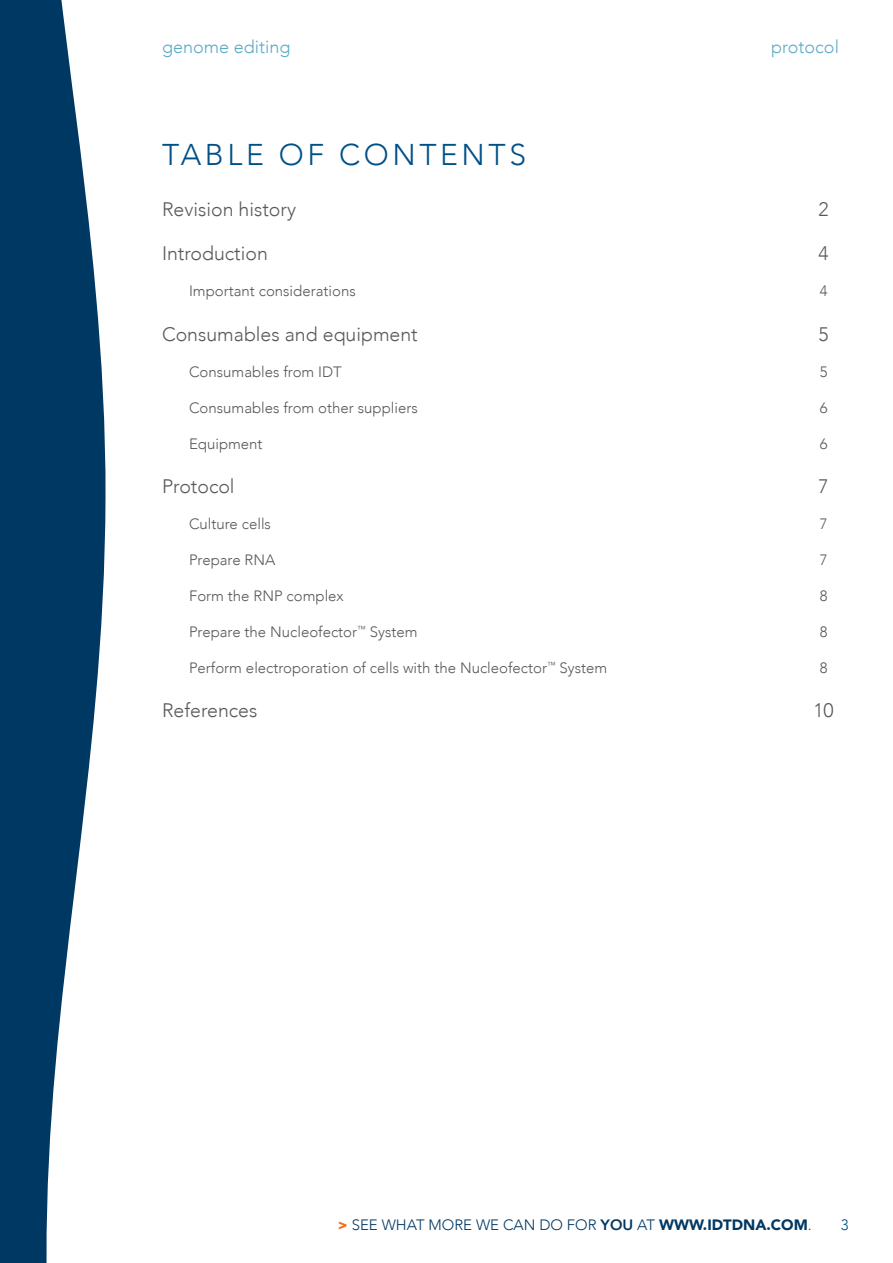
<style>
.page{position:relative;width:893px;height:1263px;background:#fff}
.page>*{position:absolute;margin:0;border:0;box-sizing:border-box;transform-origin:0 0}
.t1{font:300 30px "Avenir";letter-spacing:.12em;color:#005088}
.t2{font:300 19.5px "Avenir";color:#58595b}
.t3{font:300 18px "Avenir";color:#5eaac6}
.t4{font:300 15px "Avenir";color:#58595b}
.t5{font:300 15px "Avenir";color:#003864}
.t6{font:300 15px "Avenir";color:#005088}
.s1{font-weight:900;color:#f36a21}
.s2{font-weight:800}
.s3{font-weight:900}
</style>
<div class="page">
<svg style="left:0;top:0;width:106px;height:1263px;fill:#003864"></svg>
<p class="t3" style="left:162px;top:36px;width:130px">genome editing</p>
<p class="t3" style="left:771px;top:36px;width:69px">protocol</p>
<h1 class="t1" style="left:162px;top:137px;width:366px">TABLE OF CONTENTS</h1>
<h2 class="t2" style="left:162px;top:198px;width:136px">Revision history</h2>
<h2 class="t2" style="left:818px;top:198px;width:12px">2</h2>
<h2 class="t2" style="left:162px;top:242px;width:107px">Introduction</h2>
<h2 class="t2" style="left:818px;top:242px;width:12px">4</h2>
<p class="t4" style="left:189px;top:282px;width:168px">Important considerations</p>
<p class="t4" style="left:820px;top:282px;width:9px">4</p>
<h2 class="t2" style="left:162px;top:322px;width:257px">Consumables and equipment</h2>
<h2 class="t2" style="left:818px;top:322px;width:12px">5</h2>
<p class="t4" style="left:189px;top:362px;width:154px">Consumables from IDT</p>
<p class="t4" style="left:820px;top:362px;width:9px">5</p>
<p class="t4" style="left:189px;top:398px;width:230px">Consumables from other suppliers</p>
<p class="t4" style="left:820px;top:398px;width:9px">6</p>
<p class="t4" style="left:189px;top:434px;width:75px">Equipment</p>
<p class="t4" style="left:820px;top:434px;width:9px">6</p>
<h2 class="t2" style="left:162px;top:474px;width:74px">Protocol</h2>
<h2 class="t2" style="left:818px;top:474px;width:12px">7</h2>
<p class="t4" style="left:189px;top:515px;width:83px">Culture cells</p>
<p class="t4" style="left:820px;top:515px;width:9px">7</p>
<p class="t4" style="left:189px;top:551px;width:88px">Prepare RNA</p>
<p class="t4" style="left:820px;top:551px;width:9px">7</p>
<p class="t4" style="left:189px;top:587px;width:156px">Form the RNP complex</p>
<p class="t4" style="left:820px;top:587px;width:9px">8</p>
<p class="t4" style="left:189px;top:623px;width:230px">Prepare the Nucleofector<sup>™</sup> System</p>
<p class="t4" style="left:820px;top:623px;width:9px">8</p>
<p class="t4" style="left:189px;top:659px;width:420px">Perform electroporation of cells with the Nucleofector<sup>™</sup> System</p>
<p class="t4" style="left:820px;top:659px;width:9px">8</p>
<h2 class="t2" style="left:162px;top:699px;width:97px">References</h2>
<h2 class="t2" style="left:813px;top:699px;width:22px">10</h2>
<p class="t5" style="left:338px;top:1216px;width:475px"><span class="s1">&gt;</span> SEE WHAT MORE WE CAN DO FOR <span class="s2">YOU</span> AT <span class="s3">WWW.IDTDNA.COM</span>.</p>
<p class="t6" style="left:841px;top:1216px;width:9px">3</p>
</div>
